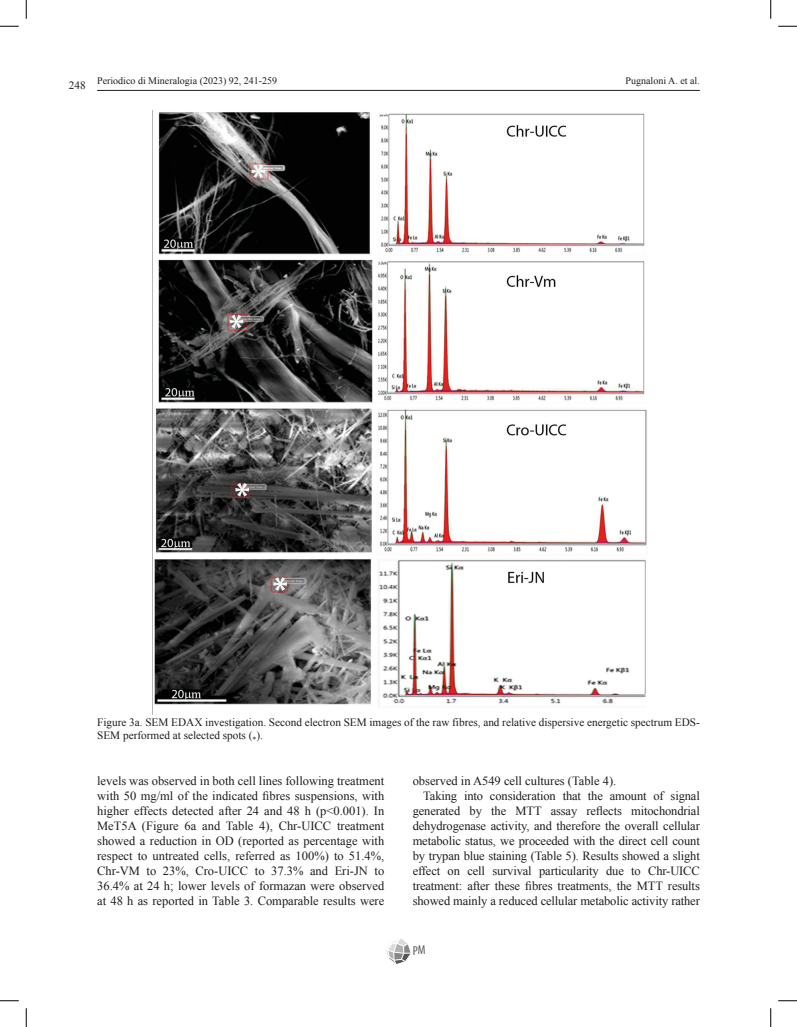
<style>
.page{position:relative;width:797px;height:1027px;background:#fff}
.page>*{position:absolute;margin:0;border:0;box-sizing:border-box;transform-origin:0 0}
.t1{font:condensed 12.88px "Myriad Pro";color:#575756}
.t2{font:12.5px/15px "Times New Roman";color:#1d1d1b;text-align:justify}
.Didascalie{font:11.25px/13.5px "Times New Roman";color:#1d1d1b}
.t3{font:10px "Times New Roman";color:#1d1d1b}
</style>
<div class="page">
<hr style="left:97px;top:90px;width:602px;height:1px;background:#1d1d1b">
<svg style="left:386px;top:938px;width:25px;height:26px"></svg>
<img style="left:152px;top:111px;width:495px;height:604px">
<svg style="left:0;top:25px;width:19px;height:2px"></svg>
<svg style="left:778px;top:25px;width:19px;height:2px"></svg>
<svg style="left:0;top:1000px;width:19px;height:1px"></svg>
<svg style="left:778px;top:1000px;width:19px;height:1px"></svg>
<svg style="left:25px;top:0;width:2px;height:19px"></svg>
<svg style="left:25px;top:1008px;width:2px;height:19px"></svg>
<svg style="left:770px;top:0;width:1px;height:19px"></svg>
<svg style="left:770px;top:1008px;width:1px;height:19px"></svg>
<p class="Didascalie" style="left:69px;top:78px;width:18px">248</p>
<p class="t3" style="left:97px;top:74px;width:181px">Periodico di Mineralogia (2023) 92, 241-259</p>
<p class="t3" style="left:625px;top:74px;width:76px">Pugnaloni A. et al.</p>
<p class="Didascalie" style="left:97px;top:715px;width:604px">Figure 3a. SEM EDAX investigation. Second electron SEM images of the raw fibres, and relative dispersive energetic spectrum EDS-<br>SEM performed at selected spots (<sub>*</sub>).</p>
<p class="t2" style="left:97px;top:774px;width:289px">levels was observed in both cell lines following treatment with 50 mg/ml of the indicated fibres suspensions, with higher effects detected after 24 and 48 h (p&lt;0.001). In MeT5A (Figure 6a and Table 4), Chr-UICC treatment showed a reduction in OD (reported as percentage with respect to untreated cells, referred as 100%) to 51.4%, Chr-VM to 23%, Cro-UICC to 37.3% and Eri-JN to 36.4% at 24 h; lower levels of formazan were observed at 48 h as reported in Table 3. Comparable results were</p>
<p class="t2" style="left:412px;top:774px;width:205px">observed in A549 cell cultures (Table 4).</p>
<p class="t2" style="left:412px;top:789px;width:289px;text-indent:11px">Taking into consideration that the amount of signal generated by the MTT assay reflects mitochondrial dehydrogenase activity, and therefore the overall cellular metabolic status, we proceeded with the direct cell count by trypan blue staining (Table 5). Results showed a slight effect on cell survival particularity due to Chr-UICC treatment: after these fibres treatments, the MTT results showed mainly a reduced cellular metabolic activity rather</p>
<p class="t1" style="left:412px;top:942px;width:14px">PM</p>
</div>
